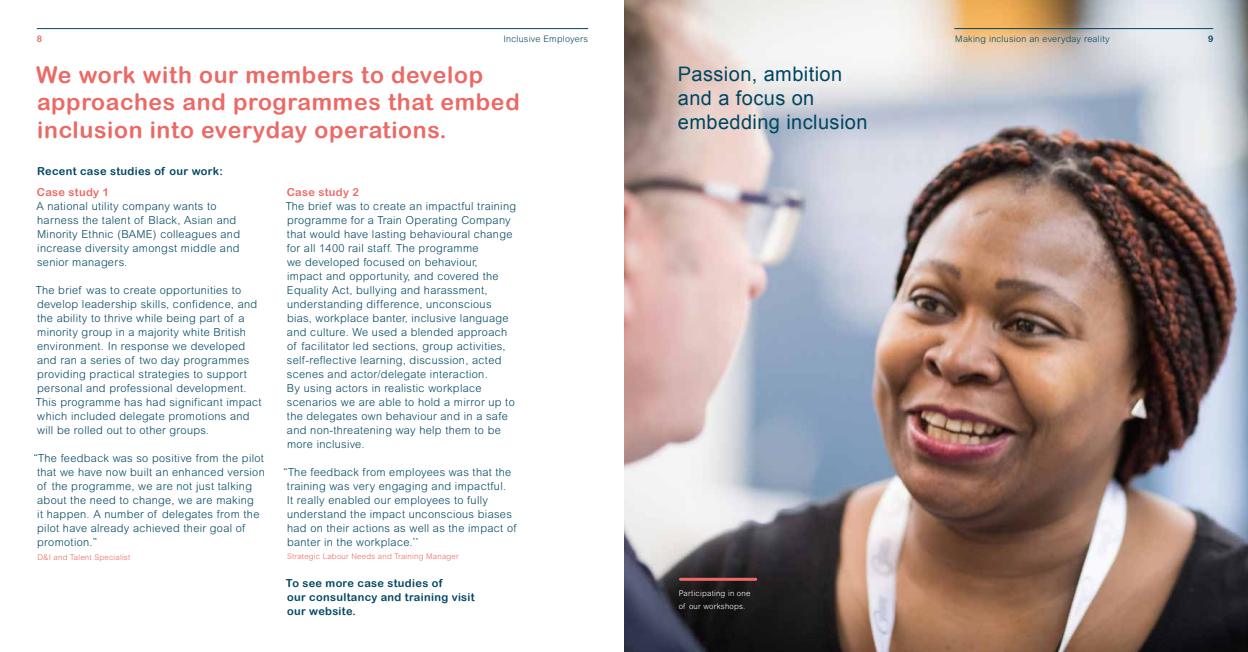
<style>
.page{position:relative;width:1248px;height:652px;background:#fff}
.page>*{position:absolute;margin:0;border:0;box-sizing:border-box;transform-origin:0 0}
.t1{font:23px/27.6px "Arial Rounded MT Bold";letter-spacing:.03em;color:#ec6965}
.t2{font:20px/24px "Arial";letter-spacing:.02em;color:#004660}
.t3{font:300 11px/14px "Arial Rounded MT Std";letter-spacing:.03em;color:#004660}
.t4{font:11px/14px "Arial Rounded MT Bold";letter-spacing:.03em;color:#004660}
.t5{font:11px "Arial Rounded MT Bold";letter-spacing:.03em;color:#ec6965}
.t6{font:300 9px "Arial Rounded MT Std";letter-spacing:.03em;color:#004660}
.t7{font:9px "Arial Rounded MT Bold";color:#ec6965}
.t8{font:9px "Arial Rounded MT Bold";color:#004660}
.t9{font:300 7.8px "Arial Rounded MT Std";letter-spacing:.03em;color:#ec6965}
.t10{font:300 7.8px/13.1px "Arial Rounded MT Std";letter-spacing:.03em;color:#fff}
</style>
<div class="page">
<img style="left:624px;top:0;width:623px;height:652px">
<hr style="left:37px;top:28px;width:550px;height:1px;background:#004660">
<hr style="left:680px;top:578px;width:75px;height:3px;background:#ec6965">
<hr style="left:954px;top:28px;width:258px;height:1px;background:#004660">
<p class="t7" style="left:37px;top:33px;width:7px">8</p>
<p class="t6" style="left:503px;top:33px;width:86px">Inclusive Employers</p>
<h1 class="t1" style="left:36px;top:61px;width:485px">We work with our members to develop approaches and programmes that embed inclusion into everyday operations.</h1>
<p class="t4" style="left:37px;top:164px;width:187px">Recent case studies of our work:</p>
<p class="t5" style="left:37px;top:186px;width:74px">Case study 1</p>
<p class="t3" style="left:36px;top:199px;width:205px">A national utility company wants to harness the talent of Black, Asian and Minority Ethnic (BAME) colleagues and increase diversity amongst middle and senior managers.</p>
<p class="t3" style="left:36px;top:283px;width:227px">The brief was to create opportunities to develop leadership skills, confidence, and the ability to thrive while being part of a minority group in a majority white British environment. In response we developed and ran a series of two day programmes providing practical strategies to support personal and professional development.<br>This programme has had significant impact which included delegate promotions and will be rolled out to other groups.</p>
<p class="t3" style="left:37px;top:451px;width:229px;text-indent:-3px">“The feedback was so positive from the pilot that we have now built an enhanced version of the programme, we are not just talking about the need to change, we are making<br>it happen. A number of delegates from the pilot have already achieved their goal of promotion.”</p>
<p class="t9" style="left:37px;top:553px;width:94px">D&amp;I and Talent Specialist</p>
<p class="t5" style="left:287px;top:186px;width:74px">Case study 2</p>
<p class="t3" style="left:286px;top:199px;width:232px">The brief was to create an impactful training programme for a Train Operating Company that would have lasting behavioural change for all 1400 rail staff. The programme<br>we developed focused on behaviour,<br>impact and opportunity, and covered the Equality Act, bullying and harassment, understanding difference, unconscious bias, workplace banter, inclusive language and culture. We used a blended approach of facilitator led sections, group activities, self-reflective learning, discussion, acted scenes and actor/delegate interaction.<br>By using actors in realistic workplace scenarios we are able to hold a mirror up to the delegates own behaviour and in a safe and non-threatening way help them to be more inclusive.</p>
<p class="t3" style="left:283px;top:465px;width:234px">“The feedback from employees was that the training was very engaging and impactful.<br>It really enabled our employees to fully understand the impact unconscious biases had on their actions as well as the impact of banter in the workplace.’’</p>
<p class="t9" style="left:287px;top:552px;width:173px">Strategic Labour Needs and Training Manager</p>
<p class="t4" style="left:286px;top:576px;width:190px">To see more case studies of<br>our consultancy and training visit our website.</p>
<h2 class="t2" style="left:677px;top:62px;width:191px">Passion, ambition and a focus on embedding inclusion</h2>
<p class="t6" style="left:955px;top:33px;width:156px">Making inclusion an everyday reality</p>
<p class="t8" style="left:1207px;top:33px;width:7px">9</p>
<p class="t10" style="left:678px;top:587px;width:73px">Participating in one of our workshops.</p>
</div>
